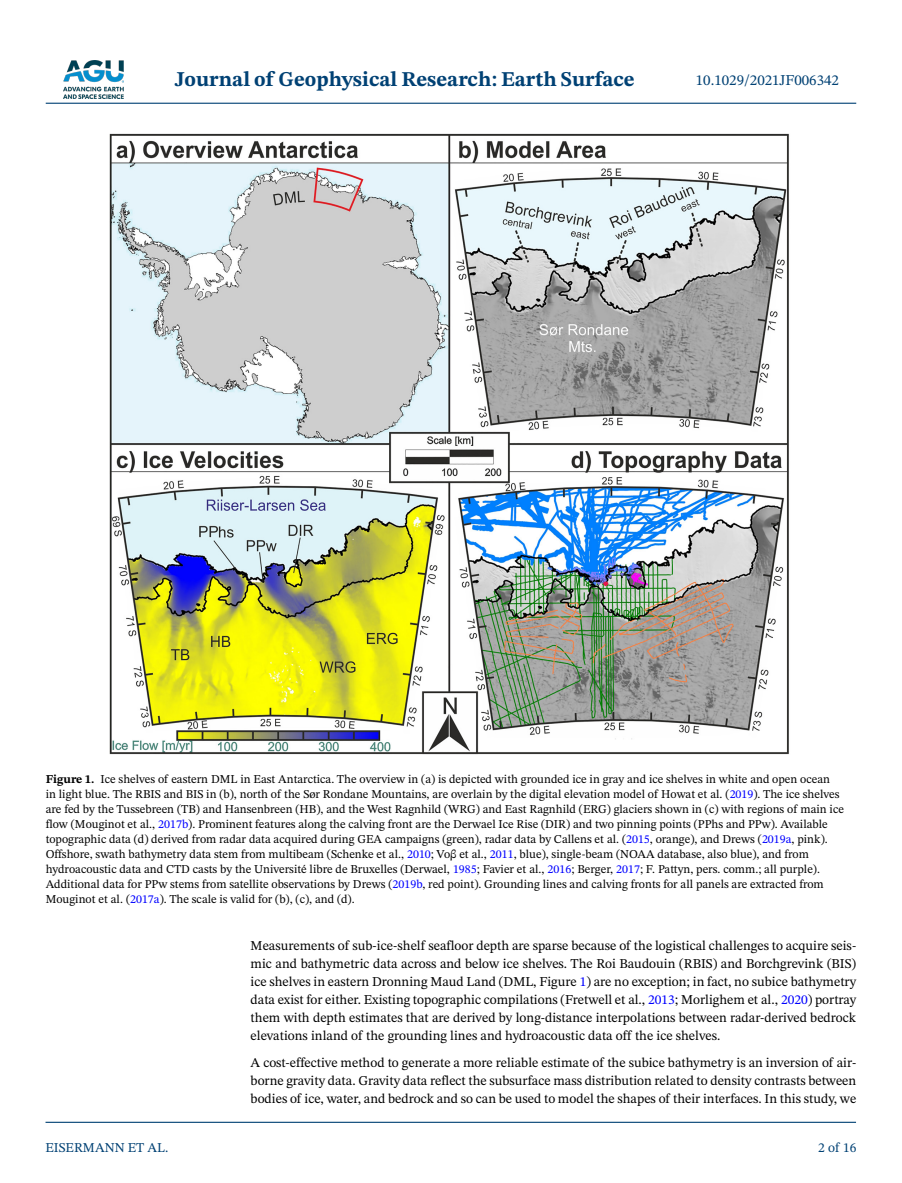
<style>
.page{position:relative;width:902px;height:1183px;background:#fff}
.page>*{position:absolute;margin:0;border:0;box-sizing:border-box;transform-origin:0 0}
.t1{font:700 21px "STIX Two Text";color:#004174}
.t2{font:15px "STIX Two Text";color:#004174}
.t3{font:13.5px/18px "STIX Two Text";color:#000;text-align:justify}
.t4{font:13.5px "STIX Two Text";color:#004174}
.t5{font:12px/15px "STIX Two Text";color:#000}
.s1{font-weight:700}
.s2{color:#00f}
</style>
<div class="page">
<img style="left:63px;top:60px;width:60px;height:39px">
<hr style="left:46px;top:103px;width:810px;height:1px;background:#004174">
<hr style="left:45px;top:1121px;width:810px;height:1px;background:#004174">
<img style="left:110px;top:134px;width:679px;height:620px">
<h1 class="t1" style="left:175px;top:64px;width:461px">Journal of Geophysical Research: Earth Surface</h1>
<p class="t2" style="left:695px;top:69px;width:145px">10.1029/2021JF006342</p>
<p class="t5" style="left:46px;top:771px;width:799px"><span class="s1">Figure 1.</span> Ice shelves of eastern DML in East Antarctica. The overview in (a) is depicted with grounded ice in gray and ice shelves in white and open ocean<br>in light blue. The RBIS and BIS in (b), north of the Sør Rondane Mountains, are overlain by the digital elevation model of Howat et al. (<span class="s2">2019</span>). The ice shelves are fed by the Tussebreen (TB) and Hansenbreen (HB), and the West Ragnhild (WRG) and East Ragnhild (ERG) glaciers shown in (c) with regions of main ice flow (Mouginot et al., <span class="s2">2017b</span>). Prominent features along the calving front are the Derwael Ice Rise (DIR) and two pinning points (PPhs and PPw). Available topographic data (d) derived from radar data acquired during GEA campaigns (green), radar data by Callens et al. (<span class="s2">2015</span>, orange), and Drews (<span class="s2">2019a</span>, pink).<br>Offshore, swath bathymetry data stem from multibeam (Schenke et al., <span class="s2">2010</span>; Voβ et al., <span class="s2">2011</span>, blue), single-beam (NOAA database, also blue), and from hydroacoustic data and CTD casts by the Université libre de Bruxelles (Derwael, <span class="s2">1985</span>; Favier et al., <span class="s2">2016</span>; Berger, <span class="s2">2017</span>; F. Pattyn, pers. comm.; all purple).<br>Additional data for PPw stems from satellite observations by Drews (<span class="s2">2019b</span>, red point). Grounding lines and calving fronts for all panels are extracted from Mouginot et al. (<span class="s2">2017a</span>). The scale is valid for (b), (c), and (d).</p>
<p class="t4" style="left:45px;top:1137px;width:124px">EISERMANN ET AL.</p>
<p class="t3" style="left:250px;top:935px;width:607px">Measurements of sub-ice-shelf seafloor depth are sparse because of the logistical challenges to acquire seis&shy;mic and bathymetric data across and below ice shelves. The Roi Baudouin (RBIS) and Borchgrevink (BIS) ice shelves in eastern Dronning Maud Land (DML, Figure <span class="s2">1</span>) are no exception; in fact, no subice bathymetry data exist for either. Existing topographic compilations (Fretwell et al., <span class="s2">2013</span>; Morlighem et al., <span class="s2">2020</span>) portray them with depth estimates that are derived by long-distance interpolations between radar-derived bedrock elevations inland of the grounding lines and hydroacoustic data off the ice shelves.</p>
<p class="t3" style="left:250px;top:1052px;width:607px">A cost-effective method to generate a more reliable estimate of the subice bathymetry is an inversion of air&shy;borne gravity data. Gravity data reflect the subsurface mass distribution related to density contrasts between bodies of ice, water, and bedrock and so can be used to model the shapes of their interfaces. In this study, we</p>
<p class="t4" style="left:818px;top:1137px;width:40px">2 of 16</p>
</div>
